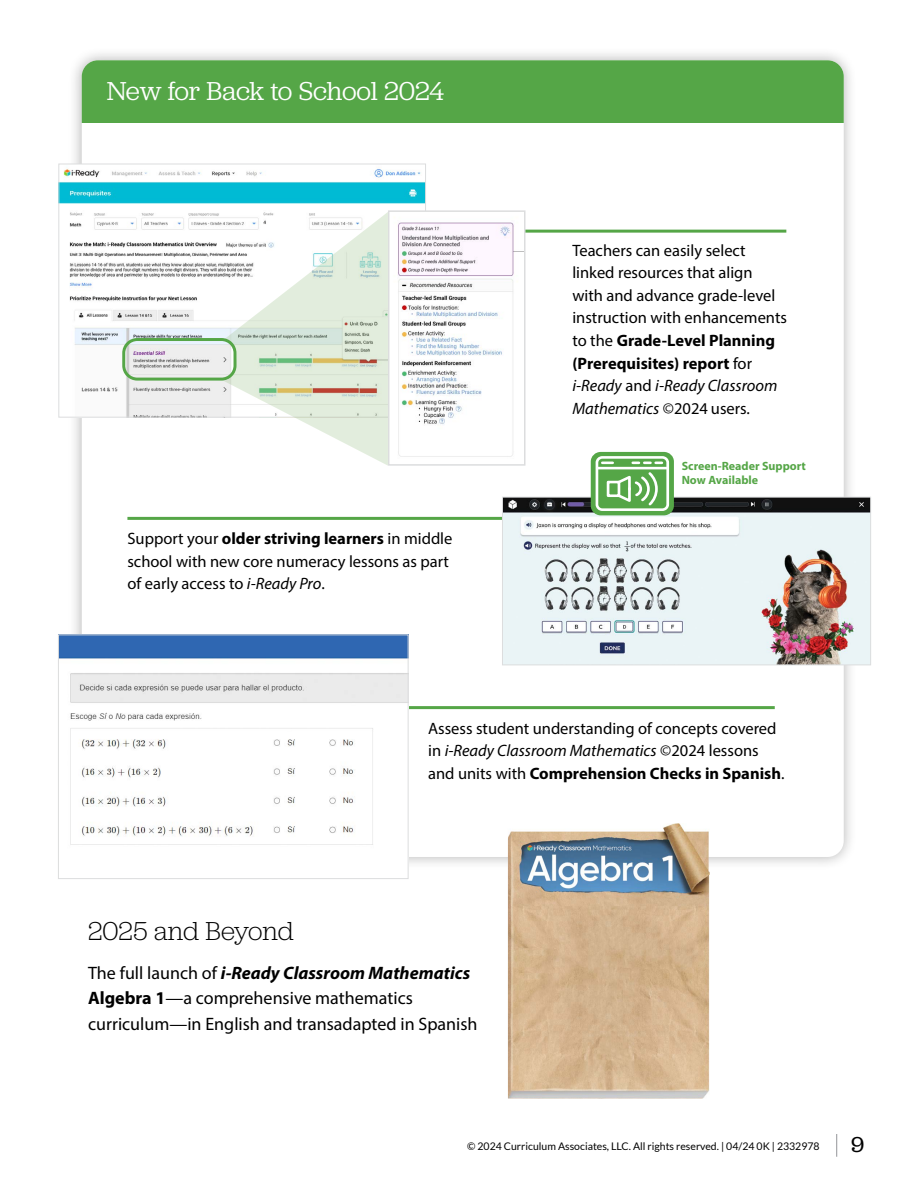
<style>
.page{position:relative;width:918px;height:1188px;background:#fff}
.page>*{position:absolute;margin:0;border:0;box-sizing:border-box;transform-origin:0 0}
.t1{font:27px "Jubilat";letter-spacing:-.01em;color:#fff}
.t2{font:300 27px "Jubilat";color:#000}
.t3{font:22.5px "Jubilat";color:#000}
.t4{font:18px/25.5px "Myriad Pro";color:#000}
.t5{font:16.5px/22.5px "Myriad Pro";color:#000}
.t6{font:700 12px/14.4px "Myriad Pro";color:#55a647}
.t7{font:10.5px "Lato";color:#000}
.s1{font-weight:700}
.s2{font-style:italic}
.s3{font-weight:700;font-style:italic}
</style>
<div class="page">
<svg style="left:836px;top:1134px;width:1px;height:23px"></svg>
<div style="left:68px;top:46px;width:790px;height:825px;background:#000;opacity:.3"></div>
<div style="left:82px;top:60px;width:762px;height:797px;background:#fff;border-radius:16px"></div>
<div style="left:82px;top:60px;width:762px;height:63px;background:#55a647"></div>
<hr style="left:466px;top:230px;width:320px;height:3px;background:#55a647">
<img style="left:60px;top:166px;width:364px;height:250px">
<hr style="left:127px;top:517px;width:427px;height:3px;background:#55a647">
<hr style="left:353px;top:706px;width:422px;height:3px;background:#55a647">
<img style="left:504px;top:499px;width:365px;height:164px">
<div style="left:502px;top:497px;width:369px;height:168px;border:1px solid #dcddde"></div>
<svg style="left:591px;top:452px;width:83px;height:63px;background:#5ca94f"></svg>
<div style="left:596px;top:456px;width:73px;height:55px;border:3px solid #fff;border-radius:5px"></div>
<hr style="left:597px;top:467px;width:70px;height:2px;background:#fff">
<svg style="left:602px;top:462px;width:11px;height:2px"></svg>
<svg style="left:656px;top:462px;width:6px;height:2px"></svg>
<svg style="left:633px;top:462px;width:17px;height:2px"></svg>
<div style="left:607px;top:481px;width:13px;height:16px;border:3px solid #fff"></div>
<svg style="left:615px;top:470px;width:44px;height:38px"></svg>
<svg style="left:223px;top:212px;width:165px;height:254px"></svg>
<img style="left:391px;top:213px;width:132px;height:244px">
<div style="left:388px;top:210px;width:138px;height:256px;border:2px solid #dcddde"></div>
<div style="left:122px;top:338px;width:115px;height:43px;border:3px solid #55a647;border-radius:14px"></div>
<img style="left:508px;top:823px;width:202px;height:275px">
<img style="left:60px;top:636px;width:347px;height:235px">
<div style="left:58px;top:634px;width:351px;height:245px;border:1px solid #dcddde"></div>
<h1 class="t1" style="left:107px;top:75px;width:339px">New for Back to School 2024</h1>
<p class="t5" style="left:127px;top:527px;width:327px">Support your <span class="s1">older striving learners</span> in middle school with new core numeracy lessons as part of early access to <span class="s2">i-Ready Pro</span>.</p>
<p class="t5" style="left:572px;top:239px;width:216px">Teachers can easily select linked resources that align with and advance grade-level instruction with enhancements to the <span class="s1">Grade-Level Planning (Prerequisites) report</span> for <span class="s2">i-Ready</span> and <span class="s2">i-Ready Classroom<br>Mathematics</span> ©2024 users.</p>
<p class="t6" style="left:682px;top:458px;width:126px">Screen-Reader Support<br>Now Available</p>
<p class="t5" style="left:428px;top:717px;width:358px">Assess student understanding of concepts covered in <span class="s2">i-Ready Classroom Mathematics</span> ©2024 lessons and units with <span class="s1">Comprehension Checks in Spanish</span>.</p>
<h1 class="t2" style="left:88px;top:914px;width:207px">2025 and Beyond</h1>
<p class="t4" style="left:88px;top:960px;width:391px">The full launch of <span class="s3">i-Ready Classroom Mathematics<br></span><span class="s1">Algebra 1</span>—a comprehensive mathematics curriculum—in English and transadapted in Spanish</p>
<p class="t7" style="left:467px;top:1140px;width:354px">© 2024 Curriculum Associates, LLC. All rights reserved. | 04/24 0K | 2332978</p>
<h2 class="t3" style="left:851px;top:1131px;width:15px">9</h2>
</div>
